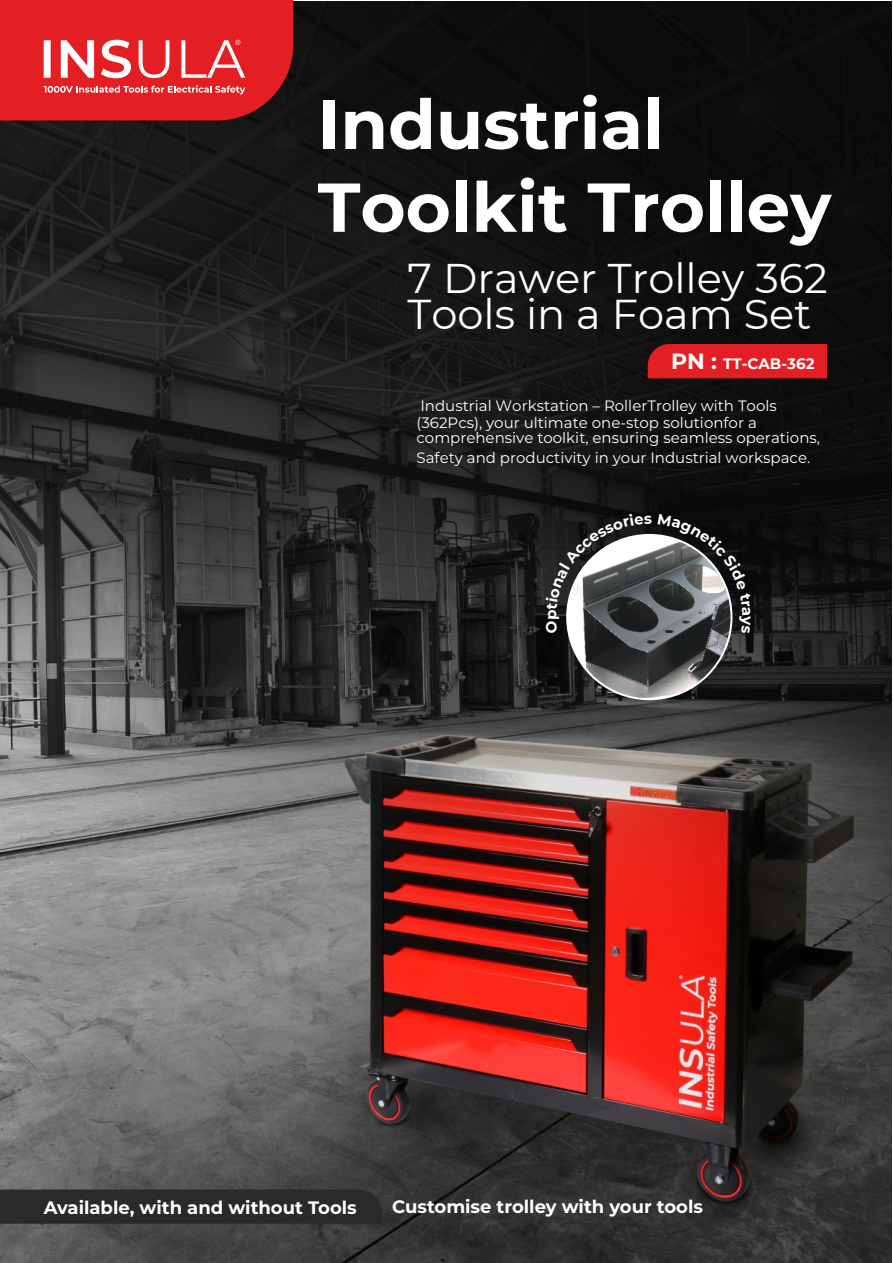
<style>
.page{position:relative;width:893px;height:1263px;background:#fff}
.page>*{position:absolute;margin:0;border:0;box-sizing:border-box;transform-origin:0 0}
.t1{font:700 69px/82.8px "Montserrat";color:#fff}
.t2{font:41.55px/36.2px "Montserrat";color:#fff}
.t3{font:700 18px "Montserrat";color:#fff}
.t4{font:15px/17.2px "Montserrat";color:#fff}
.t5{font:700 15px "Montserrat";color:#fff}
.s1{font-size:21.9px}
</style>
<div class="page">
<img style="left:0;top:2px;width:891px;height:1261px">
<div style="left:0;top:1189px;width:382px;height:35px;background:#2b2929"></div>
<svg style="left:0;top:0;width:293px;height:120px;background:#de3236"></svg>
<img style="left:568px;top:536px;width:162px;height:162px;border-radius:50%">
<div style="left:648px;top:344px;width:179px;height:34px;background:#e31f24"></div>
<svg style="left:658px;top:513px;width:93px;height:120px;background:#444646"></svg>
<svg style="left:545px;top:513px;width:107px;height:120px"></svg>
<h1 class="t1" style="left:318px;top:80px;width:515px">Industrial<br>Toolkit Trolley</h1>
<h2 class="t2" style="left:408px;top:259px;width:422px">7 Drawer Trolley 362<br>Tools in a Foam Set</h2>
<p class="t5" style="left:671px;top:353px;width:145px"><span class="s1">PN :</span> TT-CAB-362</p>
<p class="t4" style="left:416px;top:397px;width:362px">Industrial Workstation – RollerTrolley with Tools (362Pcs), your ultimate one-stop solutionfor a</p>
<p class="t4" style="left:416px;top:427px;width:405px;line-height:19.8px">comprehensive toolkit, ensuring seamless operations,<br>Safety and productivity in your Industrial workspace.</p>
<p class="t3" style="left:44px;top:1196px;width:314px">Available, with and without Tools</p>
<p class="t3" style="left:392px;top:1195px;width:312px">Customise trolley with your tools</p>
</div>
